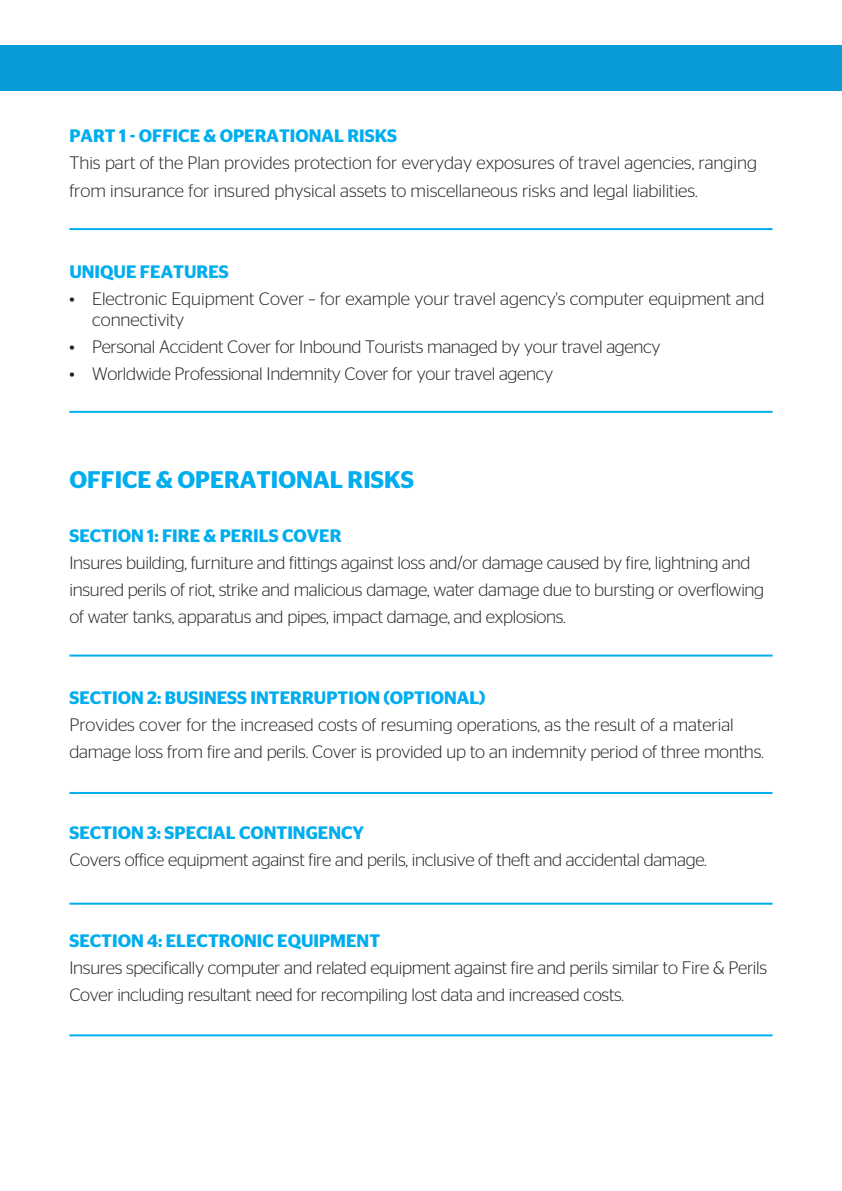
<style>
.page{position:relative;width:842px;height:1191px;background:#fff}
.page>*{position:absolute;margin:0;border:0;box-sizing:border-box;transform-origin:0 0}
.t1{font:600 24px "Stag Sans";color:#00adee}
.t2{font:300 18px/27px "Stag Sans";letter-spacing:-.015em;color:#231f20}
.t3{font:600 18px "Stag Sans";color:#00adee}
</style>
<div class="page">
<div style="left:0;top:45px;width:842px;height:46px;background:#099cd8"></div>
<hr style="left:69px;top:228px;width:703px;height:2px;background:#00adee">
<hr style="left:69px;top:411px;width:703px;height:2px;background:#00adee">
<hr style="left:69px;top:654px;width:703px;height:2px;background:#00adee">
<hr style="left:69px;top:792px;width:703px;height:2px;background:#00adee">
<hr style="left:69px;top:902px;width:703px;height:2px;background:#00adee">
<hr style="left:69px;top:1034px;width:703px;height:2px;background:#00adee">
<p class="t3" style="left:69px;top:126px;width:329px">PART 1 - OFFICE &amp; OPERATIONAL RISKS</p>
<p class="t2" style="left:69px;top:149px;width:689px">This part of the Plan provides protection for everyday exposures of travel agencies, ranging from insurance for insured physical assets to miscellaneous risks and legal liabilities.</p>
<p class="t3" style="left:69px;top:261px;width:161px">UNIQUE FEATURES</p>
<p class="t2" style="left:92px;top:287px;width:674px;line-height:21.6px;text-indent:-23px">• Electronic Equipment Cover – for example your travel agency's computer equipment and connectivity</p>
<p class="t2" style="left:69px;top:333px;width:593px">• Personal Accident Cover for Inbound Tourists managed by your travel agency</p>
<p class="t2" style="left:69px;top:360px;width:485px">• Worldwide Professional Indemnity Cover for your travel agency</p>
<h1 class="t1" style="left:69px;top:466px;width:346px">OFFICE &amp; OPERATIONAL RISKS</h1>
<p class="t3" style="left:69px;top:525px;width:274px">SECTION 1: FIRE &amp; PERILS COVER</p>
<p class="t2" style="left:69px;top:549px;width:696px">Insures building, furniture and fittings against loss and/or damage caused by fire, lightning and insured perils of riot, strike and malicious damage, water damage due to bursting or overflowing of water tanks, apparatus and pipes, impact damage, and explosions.</p>
<p class="t3" style="left:69px;top:687px;width:418px">SECTION 2: BUSINESS INTERRUPTION (OPTIONAL)</p>
<p class="t2" style="left:69px;top:711px;width:696px">Provides cover for the increased costs of resuming operations, as the result of a material damage loss from fire and perils. Cover is provided up to an indemnity period of three months.</p>
<p class="t3" style="left:69px;top:822px;width:296px">SECTION 3: SPECIAL CONTINGENCY</p>
<p class="t2" style="left:69px;top:846px;width:639px">Covers office equipment against fire and perils, inclusive of theft and accidental damage.</p>
<p class="t3" style="left:69px;top:930px;width:312px">SECTION 4: ELECTRONIC EQUIPMENT</p>
<p class="t2" style="left:69px;top:954px;width:699px">Insures specifically computer and related equipment against fire and perils similar to Fire &amp; Perils<br>Cover including resultant need for recompiling lost data and increased costs.</p>
</div>
